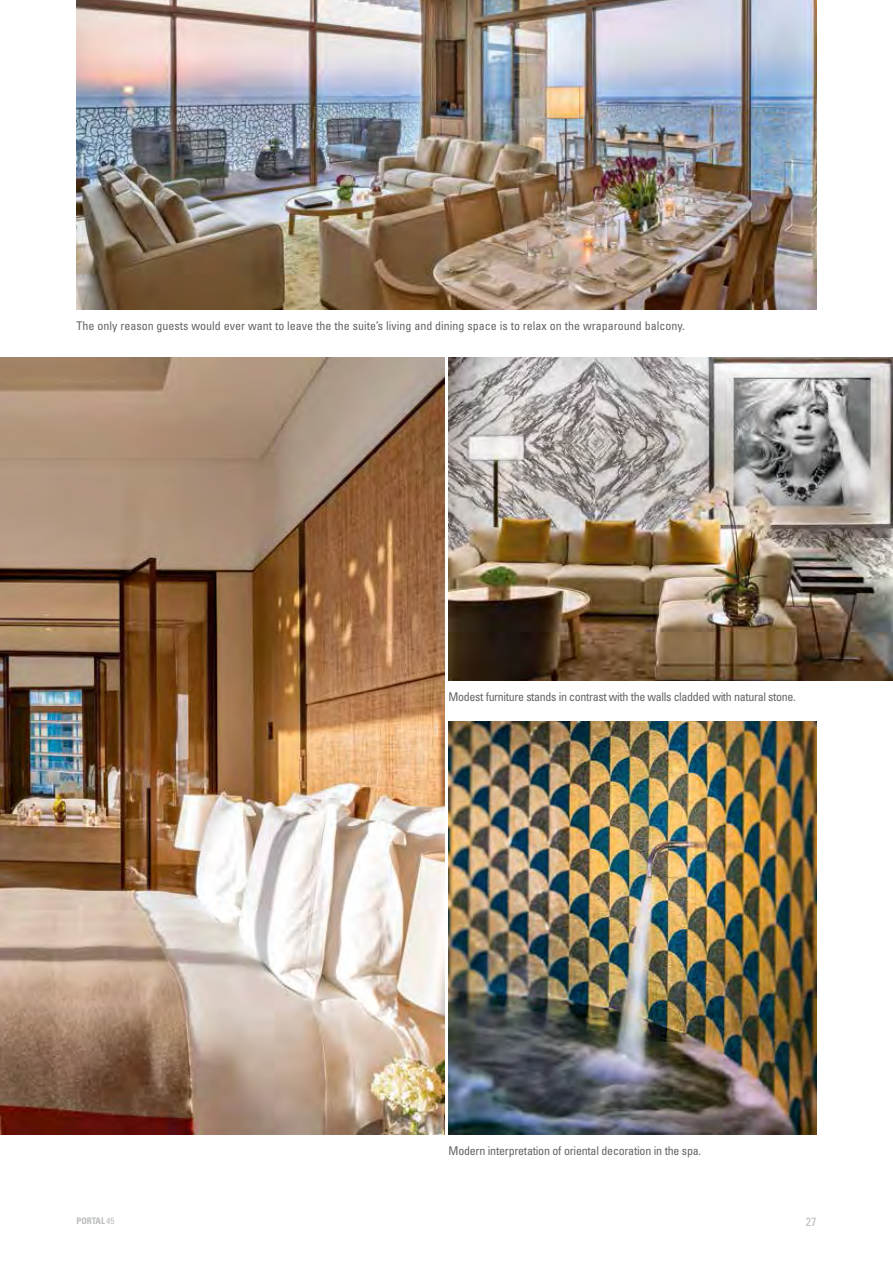
<style>
.page{position:relative;width:893px;height:1263px;background:#fff}
.page>*{position:absolute;margin:0;border:0;box-sizing:border-box;transform-origin:0 0}
.t1{font:condensed 12px "Univers LT Std";letter-spacing:-.02em;color:#636466}
.t2{font:condensed 12px "Univers LT Std";color:#636466}
.t3{font:condensed 12px "Univers LT Std";color:#babcbe}
.t4{font:700 condensed 9px "Univers LT Std";letter-spacing:-.01em;color:#babcbe}
.s1{font-weight:400}
</style>
<div class="page">
<img style="left:0;top:357px;width:444px;height:777px">
<img style="left:449px;top:722px;width:367px;height:412px">
<img style="left:77px;top:0;width:739px;height:309px">
<img style="left:449px;top:357px;width:444px;height:324px">
<p class="t2" style="left:77px;top:318px;width:610px">The only reason guests would ever want to leave the the suite’s living and dining space is to relax on the wraparound balcony.</p>
<p class="t1" style="left:449px;top:689px;width:349px">Modest furniture stands in contrast with the walls cladded with natural stone.</p>
<p class="t1" style="left:449px;top:1143px;width:254px">Modern interpretation of oriental decoration in the spa.</p>
<p class="t4" style="left:77px;top:1215px;width:39px">PORTAL <span class="s1">45</span></p>
<p class="t3" style="left:806px;top:1214px;width:12px">27</p>
</div>
